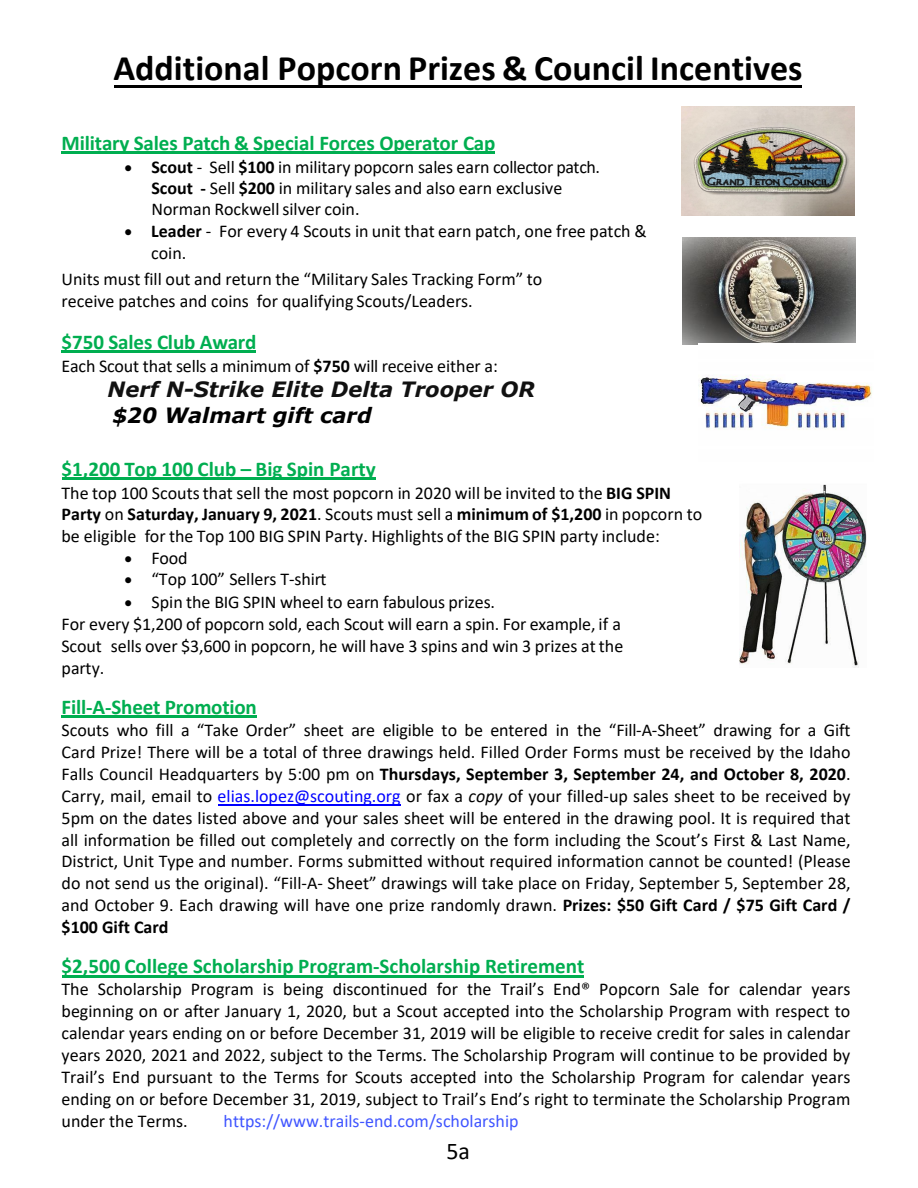
<style>
.page{position:relative;width:918px;height:1188px;background:#fff}
.page>*{position:absolute;margin:0;border:0;box-sizing:border-box;transform-origin:0 0}
.t1{font:700 36px "Calibri";color:#000}
.t2{font:24px "Calibri";color:#000}
.t3{font:700 21px "Calibri";color:#00ae50}
.t4{font:italic 700 21px/25.8px "Verdana";color:#111}
.t5{font:18px/21.9px "Calibri";color:#000}
.t6{font:18px "Calibri";color:#4055ff}
.s1{font-weight:700}
.s2{color:#000}
.s3{color:#00f}
.s4{font-style:italic}
</style>
<div class="page">
<hr style="left:114px;top:85px;width:688px;height:3px;background:#000">
<hr style="left:62px;top:152px;width:433px;height:2px;background:#00ae50">
<hr style="left:62px;top:351px;width:194px;height:2px;background:#00ae50">
<hr style="left:62px;top:478px;width:313px;height:2px;background:#00ae50">
<hr style="left:62px;top:715px;width:195px;height:2px;background:#00ae50">
<hr style="left:218px;top:804px;width:182px;height:1px;background:#00f">
<hr style="left:62px;top:975px;width:522px;height:2px;background:#00ae50">
<img style="left:739px;top:484px;width:128px;height:183px">
<img style="left:683px;top:238px;width:173px;height:107px">
<img style="left:699px;top:343px;width:173px;height:87px">
<img style="left:682px;top:106px;width:173px;height:110px">
<p class="t1" style="left:114px;top:53px;width:691px">Additional Popcorn Prizes &amp; Council Incentives</p>
<h5 class="t3" style="left:62px;top:135px;width:435px">Military Sales Patch &amp; Special Forces Operator Cap</h5>
<p class="t5" style="left:124px;top:157px;width:477px">• <span class="s1">Scout</span> - Sell <span class="s1">$100</span> in military popcorn sales earn collector patch.</p>
<p class="t5" style="left:151px;top:179px;width:413px;line-height:21.3px"><span class="s1">Scout -</span> Sell <span class="s1">$200</span> in military sales and also earn exclusive<br>Norman Rockwell silver coin.</p>
<p class="t5" style="left:151px;top:222px;width:497px;text-indent:-27px">• <span class="s1">Leader</span> - For every 4 Scouts in unit that earn patch, one free patch &amp; coin.</p>
<p class="t5" style="left:62px;top:269px;width:482px">Units must fill out and return the “Military Sales Tracking Form” to receive patches and coins for qualifying Scouts/Leaders.</p>
<h5 class="t3" style="left:62px;top:334px;width:196px">$750 Sales Club Award</h5>
<p class="t5" style="left:62px;top:356px;width:438px">Each Scout that sells a minimum of <span class="s1">$750</span> will receive either a:</p>
<h3 class="t4" style="left:108px;top:376px;width:429px">Nerf N-Strike Elite Delta Trooper OR <span class="s2">$20 Walmart gift card</span></h3>
<p class="t3" style="left:62px;top:460px;width:316px">$1,200 Top 100 Club – Big Spin Party</p>
<p class="t5" style="left:62px;top:483px;width:642px">The top 100 Scouts that sell the most popcorn in 2020 will be invited to the <span class="s1">BIG SPIN<br>Party</span> on <span class="s1">Saturday, January 9, 2021</span>. Scouts must sell a <span class="s1">minimum of $1,200</span> in popcorn to be eligible for the Top 100 BIG SPIN Party. Highlights of the BIG SPIN party include:</p>
<p class="t5" style="left:124px;top:549px;width:65px">• Food</p>
<p class="t5" style="left:124px;top:570px;width:204px">• “Top 100” Sellers T-shirt</p>
<p class="t5" style="left:124px;top:592px;width:372px">• Spin the BIG SPIN wheel to earn fabulous prizes.</p>
<p class="t5" style="left:62px;top:614px;width:563px">For every $1,200 of popcorn sold, each Scout will earn a spin. For example, if a<br>Scout sells over $3,600 in popcorn, he will have 3 spins and win 3 prizes at the party.</p>
<h5 class="t3" style="left:62px;top:698px;width:197px">Fill-A-Sheet Promotion</h5>
<p class="t5" style="left:62px;top:721px;width:791px;text-align:justify">Scouts who fill a “Take Order” sheet are eligible to be entered in the “Fill-A-Sheet” drawing for a Gift Card Prize! There will be a total of three drawings held. Filled Order Forms must be received by the Idaho Falls Council Headquarters by 5:00 pm on <span class="s1">Thursdays, September 3, September 24, and October 8, 2020</span>.<br>Carry, mail, email to <span class="s3">elias.lopez@scouting.org</span> or fax a <span class="s4">copy</span> of your filled-up sales sheet to be received by 5pm on the dates listed above and your sales sheet will be entered in the drawing pool. It is required that all information be filled out completely and correctly on the form including the Scout’s First &amp; Last Name, District, Unit Type and number. Forms submitted without required information cannot be counted! (Please do not send us the original). “Fill-A- Sheet” drawings will take place on Friday, September 5, September 28, and October 9. Each drawing will have one prize randomly drawn. <span class="s1">Prizes: $50 Gift Card / $75 Gift Card / $100 Gift Card</span></p>
<p class="t3" style="left:62px;top:957px;width:524px">$2,500 College Scholarship Program-Scholarship Retirement</p>
<p class="t5" style="left:62px;top:978px;width:790px;text-align:justify">The Scholarship Program is being discontinued for the Trail’s End® Popcorn Sale for calendar years beginning on or after January 1, 2020, but a Scout accepted into the Scholarship Program with respect to calendar years ending on or before December 31, 2019 will be eligible to receive credit for sales in calendar years 2020, 2021 and 2022, subject to the Terms. The Scholarship Program will continue to be provided by Trail’s End pursuant to the Terms for Scouts accepted into the Scholarship Program for calendar years ending on or before December 31, 2019, subject to Trail’s End’s right to terminate the Scholarship Program under the Terms.</p>
<p class="t6" style="left:224px;top:1109px;width:297px">https://www.trails-end.com/scholarship</p>
<h2 class="t2" style="left:446px;top:1135px;width:25px">5a</h2>
</div>
